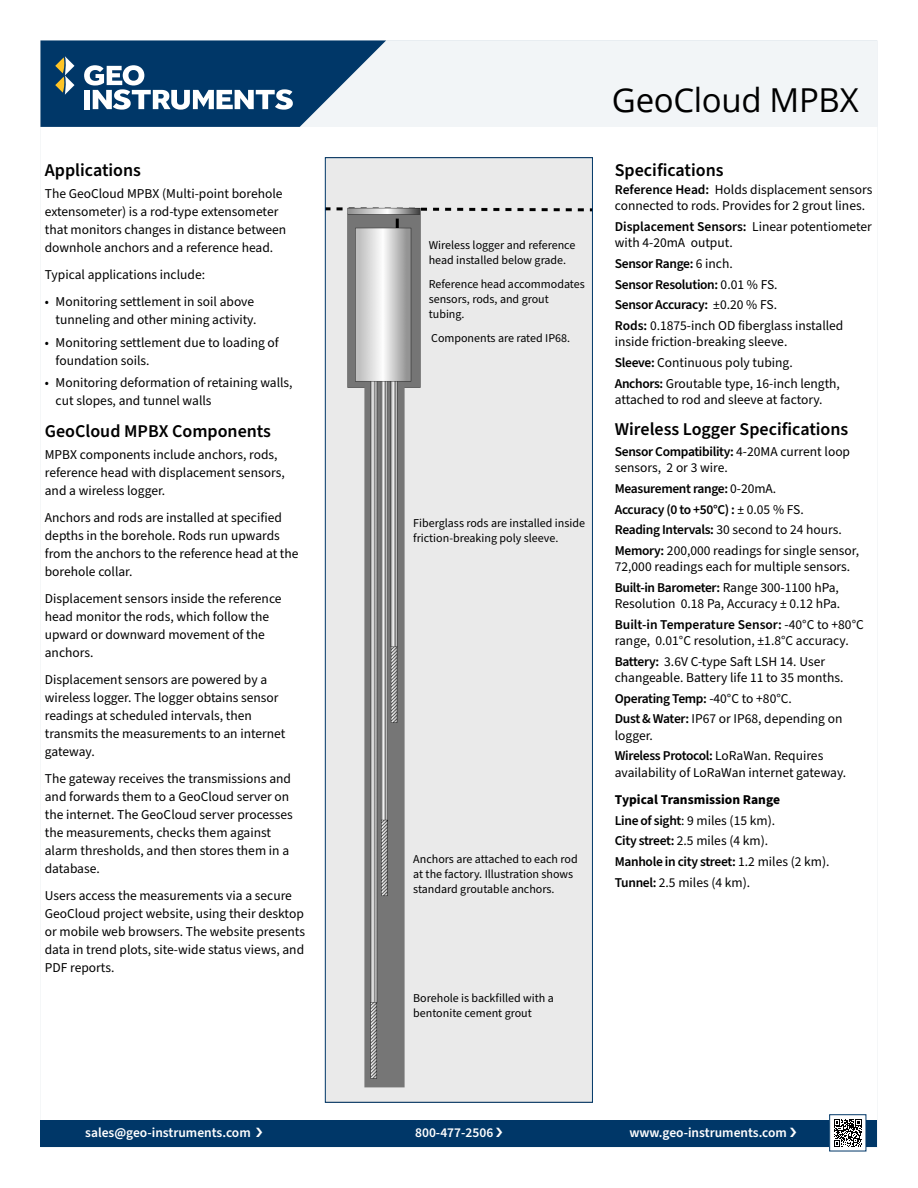
<style>
.page{position:relative;width:918px;height:1188px;background:#fff}
.page>*{position:absolute;margin:0;border:0;box-sizing:border-box;transform-origin:0 0}
.t1{font:33px "Open Sans";letter-spacing:-.01em;color:#000}
.t2{font:600 18px "Source Sans Pro";color:#000}
.t3{font:13.5px/18px "Source Sans Pro";color:#000}
.t4{font:600 13.5px "Source Sans Pro";color:#fff}
.t5{font:12px/15px "Source Sans Pro";color:#000}
.s1{font-weight:600}
.s2{font-weight:700}
</style>
<div class="page">
<div style="left:40px;top:1120px;width:838px;height:27px;background:#003768"></div>
<div style="left:830px;top:1115px;width:36px;height:36px;background:#fff"></div>
<svg style="left:834px;top:1119px;width:28px;height:28px"></svg>
<div style="left:829px;top:1114px;width:37px;height:37px;border:1px solid #003768"></div>
<div style="left:386px;top:40px;width:492px;height:87px;background:#f2f5f7"></div>
<svg style="left:40px;top:40px;width:346px;height:87px"></svg>
<img style="left:327px;top:160px;width:264px;height:940px">
<h2 class="t2" style="left:45px;top:158px;width:98px">Applications</h2>
<p class="t3" style="left:45px;top:185px;width:243px">The GeoCloud MPBX (Multi-point borehole extensometer) is a rod-type extensometer that monitors changes in distance between downhole anchors and a reference head.</p>
<p class="t3" style="left:45px;top:266px;width:162px">Typical applications include:</p>
<p class="t3" style="left:45px;top:293px;width:213px;text-align:right">• Monitoring settlement in soil above tunneling and other mining activity.</p>
<p class="t3" style="left:56px;top:334px;width:225px;text-indent:-11px">• Monitoring settlement due to loading of foundation soils.</p>
<p class="t3" style="left:56px;top:374px;width:239px;text-indent:-11px">• Monitoring deformation of retaining walls, cut slopes, and tunnel walls</p>
<h2 class="t2" style="left:45px;top:419px;width:228px">GeoCloud MPBX Components</h2>
<p class="t3" style="left:45px;top:446px;width:241px">MPBX components include anchors, rods, reference head with displacement sensors, and a wireless logger.</p>
<p class="t3" style="left:45px;top:509px;width:255px">Anchors and rods are installed at specified depths in the borehole. Rods run upwards from the anchors to the reference head at the borehole collar.</p>
<p class="t3" style="left:45px;top:590px;width:238px">Displacement sensors inside the reference head monitor the rods, which follow the upward or downward movement of the anchors.</p>
<p class="t3" style="left:45px;top:671px;width:242px">Displacement sensors are powered by a wireless logger. The logger obtains sensor readings at scheduled intervals, then transmits the measurements to an internet gateway.</p>
<p class="t3" style="left:45px;top:770px;width:250px">The gateway receives the transmissions and and forwards them to a GeoCloud server on the internet. The GeoCloud server processes the measurements, checks them against alarm thresholds, and then stores them in a database.</p>
<p class="t3" style="left:45px;top:887px;width:262px">Users access the measurements via a secure GeoCloud project website, using their desktop or mobile web browsers. The website presents data in trend plots, site-wide status views, and PDF reports.</p>
<p class="t5" style="left:429px;top:238px;width:148px">Wireless logger and reference head installed below grade.</p>
<p class="t5" style="left:429px;top:277px;width:158px">Reference head accommodates sensors, rods, and grout tubing.</p>
<p class="t5" style="left:431px;top:331px;width:140px">Components are rated IP68.</p>
<p class="t5" style="left:413px;top:516px;width:173px">Fiberglass rods are installed inside friction-breaking poly sleeve.</p>
<p class="t5" style="left:413px;top:851px;width:166px">Anchors are attached to each rod at the factory. Illustration shows standard groutable anchors.</p>
<h1 class="t1" style="left:612px;top:77px;width:248px">GeoCloud MPBX</h1>
<h2 class="t2" style="left:615px;top:158px;width:110px">Specifications</h2>
<p class="t3" style="left:615px;top:182px;width:259px;line-height:16.2px"><span class="s1">Reference Head:</span> Holds displacement sensors connected to rods. Provides for 2 grout lines.</p>
<p class="t3" style="left:615px;top:219px;width:259px;line-height:16.2px"><span class="s1">Displacement Sensors:</span> Linear potentiometer with 4-20mA output.</p>
<p class="t3" style="left:615px;top:254px;width:230px;line-height:20.7px"><span class="s1">Sensor Range:</span> 6 inch.<br><span class="s1">Sensor Resolution:</span> 0.01 % FS.<br><span class="s1">Sensor Accuracy:</span> ±0.20 % FS.<br><span class="s1">Rods:</span> 0.1875-inch OD fiberglass installed</p>
<p class="t3" style="left:615px;top:332px;width:227px;line-height:20.7px">inside friction-breaking sleeve.<br><span class="s1">Sleeve:</span> Continuous poly tubing.<br><span class="s1">Anchors:</span> Groutable type, 16-inch length,</p>
<p class="t3" style="left:615px;top:391px;width:209px">attached to rod and sleeve at factory.</p>
<h2 class="t2" style="left:615px;top:417px;width:235px">Wireless Logger Specifications</h2>
<p class="t3" style="left:615px;top:444px;width:237px;line-height:16.2px"><span class="s1">Sensor Compatibility:</span> 4-20MA current loop sensors, 2 or 3 wire.</p>
<p class="t3" style="left:615px;top:479px;width:246px;line-height:20.7px"><span class="s1">Measurement range:</span> 0-20mA.<br><span class="s1">Accuracy (0 to +50°C) :</span> ± 0.05 % FS.<br><span class="s1">Reading Intervals:</span> 30 second to 24 hours.<br><span class="s1">Memory:</span> 200,000 readings for single sensor,</p>
<p class="t3" style="left:615px;top:557px;width:237px;line-height:20.7px">72,000 readings each for multiple sensors.<br><span class="s1">Built-in Barometer:</span> Range 300-1100 hPa,</p>
<p class="t3" style="left:615px;top:594px;width:251px;line-height:20.7px">Resolution 0.18 Pa, Accuracy ± 0.12 hPa.<br><span class="s1">Built-in Temperature Sensor:</span> -40°C to +80°C</p>
<p class="t3" style="left:615px;top:631px;width:235px;line-height:20.7px">range, 0.01°C resolution, ±1.8°C accuracy.<br><span class="s1">Battery:</span> 3.6V C-type Saft LSH 14. User</p>
<p class="t3" style="left:615px;top:668px;width:230px;line-height:20.7px">changeable. Battery life 11 to 35 months.<br><span class="s1">Operating Temp:</span> -40°C to +80°C.<br><span class="s1">Dust &amp; Water:</span> IP67 or IP68, depending on</p>
<p class="t3" style="left:615px;top:725px;width:210px;line-height:20.7px">logger.<br><span class="s1">Wireless Protocol:</span> LoRaWan. Requires</p>
<p class="t3" style="left:615px;top:763px;width:233px">availability of LoRaWan internet gateway.</p>
<p class="t3" style="left:615px;top:790px;width:216px;line-height:20.7px"><span class="s2">Typical Transmission Range<br></span><span class="s1">Line of sight</span>: 9 miles (15 km).<br><span class="s1">City street:</span> 2.5 miles (4 km).<br><span class="s1">Manhole in city street:</span> 1.2 miles (2 km).<br><span class="s1">Tunnel:</span> 2.5 miles (4 km).</p>
<p class="t5" style="left:413px;top:991px;width:142px">Borehole is backfilled with a bentonite cement grout</p>
<p class="t4" style="left:85px;top:1123px;width:167px">sales@geo-instruments.com</p>
<p class="t4" style="left:415px;top:1123px;width:80px">800-477-2506</p>
<p class="t4" style="left:629px;top:1123px;width:159px">www.geo-instruments.com</p>
</div>
